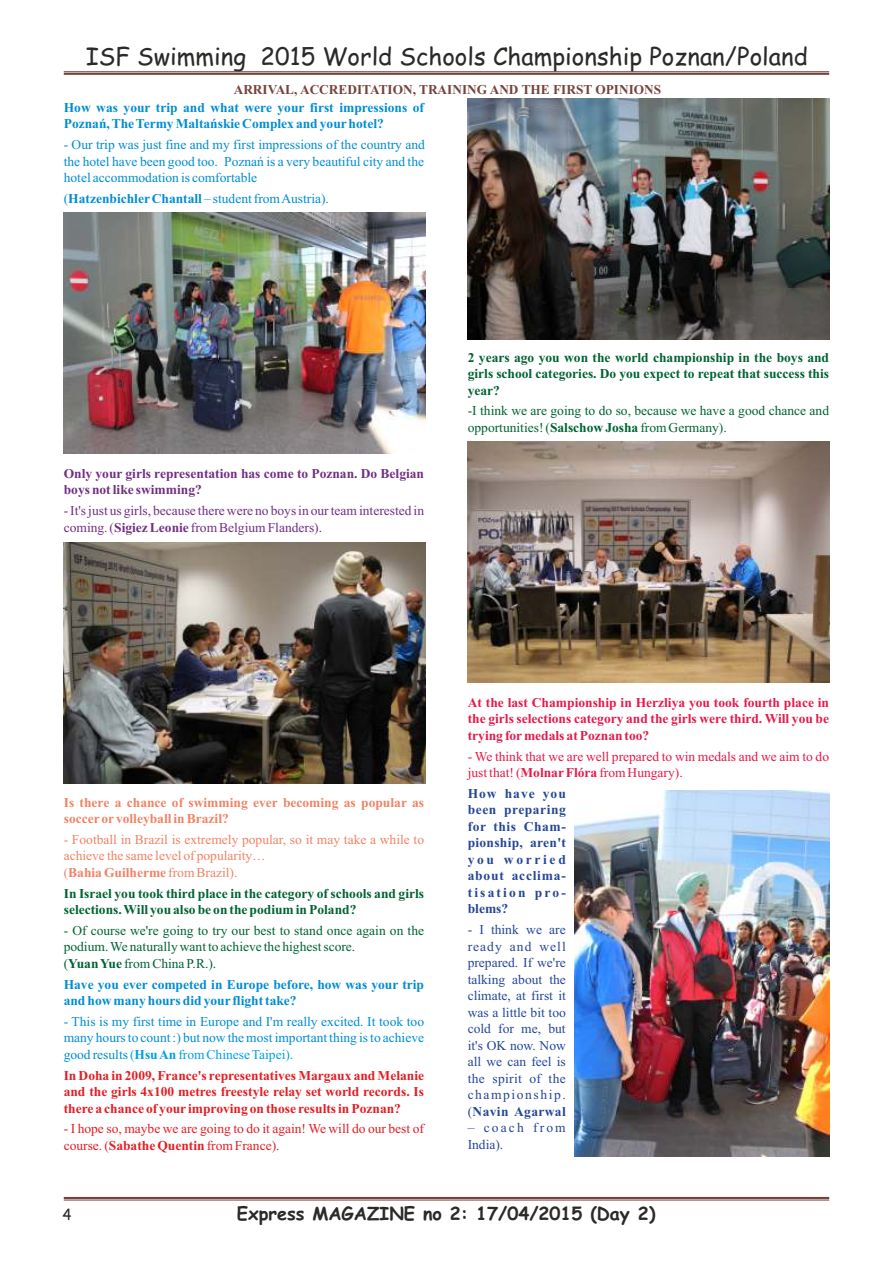
<style>
.page{position:relative;width:893px;height:1263px;background:#fff}
.page>*{position:absolute;margin:0;border:0;box-sizing:border-box;transform-origin:0 0}
.t1{font:24px "Comic Sans MS";color:#2b2a29}
.t2{font:700 18px "Comic Sans MS";color:#2b2a29}
.t3{font:15px "Comic Sans MS";color:#2b2a29}
.t4{font:13.5px/16.5px "Times New Roman";color:#008dd2;text-align:justify}
.t5{font:13.5px/16.5px "Times New Roman";color:#006332}
.t6{font:700 13.5px/16.5px "Times New Roman";color:#006332}
.t7{font:700 13.5px/16.5px "Times New Roman";color:#008dd2}
.t8{font:13.5px/16.5px "Times New Roman";letter-spacing:.025em;color:#264796;text-align:justify}
.t9{font:700 13.5px/16.5px "Times New Roman";color:#e31e24;text-align:justify}
.t10{font:700 13.5px/16.5px "Times New Roman";color:#e51a4b;text-align:justify}
.t11{font:13.5px/16.5px "Times New Roman";color:#f08365}
.t12{font:13.5px/16.5px "Times New Roman";color:#722e85}
.t13{font:700 13.5px/16.5px "Times New Roman";letter-spacing:.055em;color:#264796;text-align:justify}
.t14{font:13.5px/16.5px "Times New Roman";color:#e31e24}
.t15{font:13.5px/16.5px "Times New Roman";color:#e51a4b}
.t16{font:700 13.5px/16.5px "Times New Roman";color:#f08365}
.t17{font:700 13.5px/16.5px "Times New Roman";color:#722e85}
.t18{font:700 13.5px "Times New Roman";color:#76433a}
.t19{font:13.5px/16.5px "Times New Roman";letter-spacing:.16em;color:#264796}
.s1{font-weight:700}
.s2{color:#00a0e3}
.s3{font-weight:700;color:#00a0e3}
</style>
<div class="page">
<hr style="left:64px;top:71px;width:765px;height:1px;background:#76433a">
<hr style="left:64px;top:73px;width:765px;height:2px;background:#76433a">
<hr style="left:64px;top:1200px;width:765px;height:1px;background:#76433a">
<hr style="left:64px;top:1197px;width:765px;height:2px;background:#76433a">
<img style="left:574px;top:790px;width:255px;height:367px">
<img style="left:467px;top:99px;width:362px;height:241px">
<img style="left:64px;top:213px;width:361px;height:241px">
<img style="left:64px;top:542px;width:361px;height:241px">
<img style="left:468px;top:441px;width:361px;height:241px">
<h1 class="t1" style="left:86px;top:46px;width:724px">ISF Swimming 2015 World Schools Championship Poznan/Poland</h1>
<p class="t18" style="left:234px;top:85px;width:429px">ARRIVAL, ACCREDITATION, TRAINING AND THE FIRST OPINIONS</p>
<p class="t7" style="left:64px;top:101px;width:362px">How was your trip and what were your first impressions of<br>Poznań, The Termy Maltańskie Complex and yourhotel?</p>
<p class="t4" style="left:64px;top:138px;width:363px">- Our trip was just fine and my first impressions of the country and the hotel have been good too. Poznań is a very beautiful city and the hotel accommodation is comfortable</p>
<p class="t4" style="left:64px;top:191px;width:267px">(<span class="s1">HatzenbichlerChantall</span> – student from Austria).</p>
<p class="t17" style="left:64px;top:467px;width:362px">Only your girls representation has come to Poznan. Do Belgian boys not like swimming?</p>
<p class="t12" style="left:64px;top:504px;width:362px">- It's just us girls, because there were no boys in our team interested in coming.(<span class="s1">Sigiez Leonie</span> from Belgium Flanders).</p>
<p class="t6" style="left:468px;top:350px;width:363px;text-align:justify">2 years ago you won the world championship in the boys and girls school categories. Do you expect to repeat that success this year?</p>
<p class="t5" style="left:468px;top:404px;width:363px">-I think we are going to do so, because we have a good chance and opportunities!(<span class="s1">Salschow Josha</span> from Germany).</p>
<p class="t16" style="left:64px;top:795px;width:362px">Is there a chance of swimming ever becoming as popular as soccer or volleyball in Brazil?</p>
<p class="t11" style="left:64px;top:832px;width:362px">- Football in Brazil is extremely popular, so it may take a while to achieve the same level of popularity…<br>(<span class="s1">Bahia Guilherme</span> from Brazil).</p>
<p class="t6" style="left:64px;top:886px;width:362px">In Israel you took third place in the category of schools and girls selections. Will you also be on the podium in Poland?</p>
<p class="t5" style="left:64px;top:923px;width:362px">- Of course we're going to try our best to stand once again on the podium. We naturally want to achieve the highest score.<br>(<span class="s1">Yuan Yue</span> from China P.R.).</p>
<p class="t7" style="left:64px;top:977px;width:362px">Have you ever competed in Europe before, how was your trip and how many hours did your flight take?</p>
<p class="t4" style="left:64px;top:1014px;width:362px">- This is my first time in Europe and I'm really excited. It took too many hours to count :) but now the most important thing is to achieve good results<span class="s2">(</span><span class="s3">Hsu An</span> <span class="s2">from Chinese Taipei).</span></p>
<p class="t9" style="left:64px;top:1068px;width:362px">In Doha in 2009, France's representatives Margaux and Melanie and the girls 4x100 metres freestyle relay set world records. Is there a chance of your improving on those results in Poznan?</p>
<p class="t14" style="left:64px;top:1122px;width:362px">- I hope so, maybe we are going to do it again! We will do our best of course.(<span class="s1">Sabathe Quentin</span> from France).</p>
<p class="t10" style="left:468px;top:696px;width:363px">At the last Championship in Herzliya you took fourth place in the girls selections category and the girls were third. Will you be trying formedals at Poznan too?</p>
<p class="t15" style="left:468px;top:749px;width:363px">- We think that we are well prepared to win medals and we aim to do just that!(<span class="s1">MolnarFlóra</span> from Hungary).</p>
<p class="t13" style="left:468px;top:786px;width:100px">How have you been preparing for this Cham&shy;pionship, aren't you worried about acclima&shy;tisation pro&shy;blems?</p>
<p class="t8" style="left:468px;top:922px;width:100px">- I think we are ready and well prepared. If we're talking about the climate, at first it was a little bit too cold for me, but it's OK now. Now all we can feel is the spirit of the championship. (<span class="s1">Navin Agarwal</span></p>
<p class="t19" style="left:468px;top:1120px;width:100px">– coach from<br>India).</p>
<p class="t3" style="left:63px;top:1208px;width:11px">4</p>
<h2 class="t2" style="left:237px;top:1206px;width:420px">Express MAGAZINE no 2: 17/04/2015 (Day 2)</h2>
</div>
